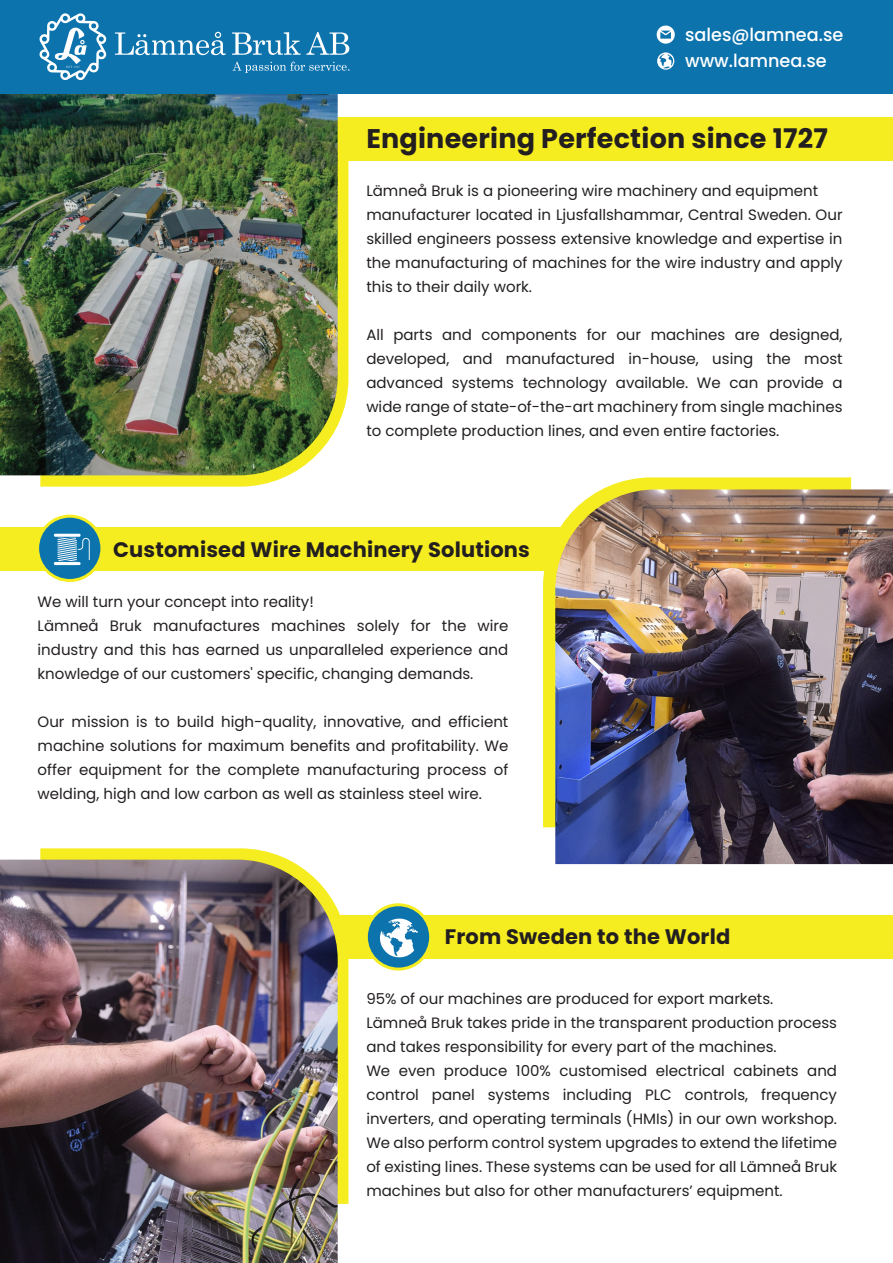
<style>
.page{position:relative;width:893px;height:1263px;background:#fff}
.page>*{position:absolute;margin:0;border:0;box-sizing:border-box;transform-origin:0 0}
.t1{font:700 27px "Poppins";letter-spacing:.01em;color:#231f20}
.t2{font:700 21px "Poppins";letter-spacing:.01em;color:#231f20}
.t3{font:500 18px/25.5px "Poppins";color:#fff}
.t4{font:15px/24px "Poppins";color:#231f20}
</style>
<div class="page">
<div style="left:320px;top:117px;width:573px;height:44px;background:#f5ed1f"></div>
<div style="left:0;top:527px;width:629px;height:44px;background:#f5ed1f"></div>
<div style="left:306px;top:915px;width:587px;height:44px;background:#f5ed1f"></div>
<svg style="left:40px;top:161px;width:308px;height:326px;fill:#f5ed1f"></svg>
<img style="left:0;top:93px;width:338px;height:382px">
<svg style="left:543px;top:477px;width:308px;height:350px;fill:#f5ed1f"></svg>
<img style="left:555px;top:489px;width:338px;height:375px">
<svg style="left:40px;top:848px;width:308px;height:356px;fill:#f5ed1f"></svg>
<img style="left:0;top:860px;width:338px;height:403px">
<div style="left:0;top:0;width:893px;height:93px;background:#0d73ad"></div>
<svg style="left:233px;top:62px;width:117px;height:11px"></svg>
<svg style="left:115px;top:32px;width:111px;height:23px"></svg>
<svg style="left:232px;top:32px;width:117px;height:23px"></svg>
<svg style="left:39px;top:13px;width:68px;height:68px"></svg>
<svg style="left:657px;top:52px;width:17px;height:18px"></svg>
<svg style="left:657px;top:26px;width:18px;height:18px"></svg>
<div style="left:38px;top:516px;width:64px;height:64px;background:#0d73ad;border-radius:50%"></div>
<div style="left:36px;top:515px;width:67px;height:67px;border:3px solid #f5ed1f;border-radius:50%"></div>
<svg style="left:366px;top:905px;width:65px;height:64px;background:#28819c"></svg>
<div style="left:365px;top:903px;width:67px;height:67px;border:3px solid #f5ed1f;border-radius:50%"></div>
<svg style="left:379px;top:918px;width:39px;height:40px;background:#7fb4d3"></svg>
<svg style="left:54px;top:534px;width:36px;height:31px"></svg>
<p class="t3" style="left:685px;top:22px;width:160px">sales@lamnea.se www.lamnea.se</p>
<h1 class="t1" style="left:366px;top:123px;width:463px">Engineering Perfection since 1727</h1>
<p class="t4" style="left:366px;top:179px;width:478px">Lämneå Bruk is a pioneering wire machinery and equipment manufacturer located in Ljusfallshammar, Central Sweden. Our skilled engineers possess extensive knowledge and expertise in the manufacturing of machines for the wire industry and apply this to their daily work.</p>
<p class="t4" style="left:366px;top:323px;width:478px;text-align:justify">All parts and components for our machines are designed, developed, and manufactured in-house, using the most advanced systems technology available. We can provide a wide range of state-of-the-art machinery from single machines to complete production lines, and even entire factories.</p>
<h2 class="t2" style="left:113px;top:538px;width:418px">Customised Wire Machinery Solutions</h2>
<p class="t4" style="left:38px;top:590px;width:472px">We will turn your concept into reality!<br>Lämneå Bruk manufactures machines solely for the wire industry and this has earned us unparalleled experience and knowledge of our customers' specific, changing demands.</p>
<p class="t4" style="left:38px;top:710px;width:472px;text-align:justify">Our mission is to build high-quality, innovative, and efficient machine solutions for maximum benefits and profitability. We offer equipment for the complete manufacturing process of welding, high and low carbon as well as stainless steel wire.</p>
<h2 class="t2" style="left:445px;top:924px;width:287px">From Sweden to the World</h2>
<p class="t4" style="left:366px;top:986px;width:472px">95% of our machines are produced for export markets.<br>Lämneå Bruk takes pride in the transparent production process and takes responsibility for every part of the machines.<br>We even produce 100% customised electrical cabinets and control panel systems including PLC controls, frequency inverters, and operating terminals (HMIs) in our own workshop.<br>We also perform control system upgrades to extend the lifetime of existing lines. These systems can be used for all Lämneå Bruk machines but also for other manufacturers’ equipment.</p>
</div>
